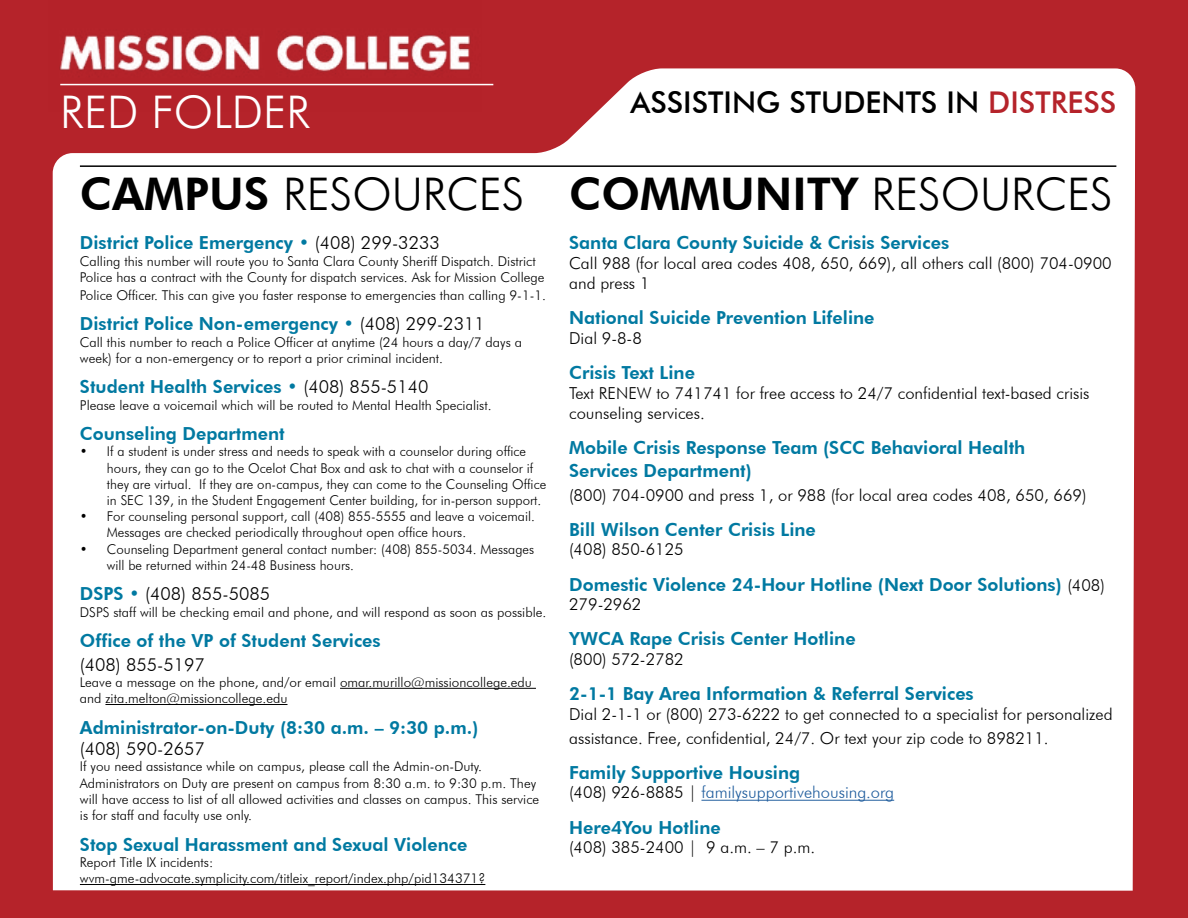
<style>
.page{position:relative;width:1188px;height:918px;background:#b5232a}
.page>*{position:absolute;margin:0;border:0;box-sizing:border-box;transform-origin:0 0}
.t1{font:800 45px "Futura BT";color:#000}
.t2{font:300 45px "Futura BT";color:#000}
.t3{font:300 45px "Futura BT";color:#fff}
.t4{font:500 30px "Futura BT";color:#000}
.t5{font:800 18px/23.4px "Futura BT";color:#0079a1}
.t6{font:300 18px "Futura BT";color:#000}
.t7{font:300 16.5px/19.8px "Futura BT";color:#000}
.t8{font:300 16.5px "Futura BT";color:#215e9e}
.t9{font:300 13.5px/16.2px "Futura BT";color:#000}
.s1{color:#b5232a}
.s2{font-weight:800}
.s3{font-weight:300;color:#000}
.s4{font-weight:800;color:#0079a1}
.s5{font-weight:300}
.s6{font-weight:300;font-size:16.5px;color:#000}
.s7{color:#000}
</style>
<div class="page">
<div style="left:53px;top:68px;width:1082px;height:823px;background:#fff"></div>
<img style="left:53px;top:34px;width:429px;height:77px">
<hr style="left:60px;top:84px;width:433px;height:1px;background:#fff">
<hr style="left:80px;top:165px;width:1036px;height:2px;background:#000">
<hr style="left:340px;top:688px;width:196px;height:1px;background:#000">
<hr style="left:105px;top:704px;width:183px;height:1px;background:#000">
<hr style="left:80px;top:884px;width:405px;height:1px;background:#000">
<hr style="left:701px;top:800px;width:193px;height:1px;background:#215e9e">
<h1 class="t3" style="left:60px;top:85px;width:251px">RED FOLDER</h1>
<h2 class="t4" style="left:631px;top:84px;width:487px">ASSISTING STUDENTS IN <span class="s1">DISTRESS</span></h2>
<h1 class="t2" style="left:80px;top:167px;width:446px"><span class="s2">CAMPUS</span> RESOURCES</h1>
<h3 class="t5" style="left:80px;top:231px;width:361px">District Police Emergency • <span class="s3">(408) 299-3233</span></h3>
<p class="t9" style="left:80px;top:253px;width:466px">Calling this number will route you to Santa Clara County Sheriff Dispatch. District<br>Police has a contract with the County for dispatch services. Ask for Mission College</p>
<p class="t9" style="left:80px;top:287px;width:468px">Police Officer. This can give you faster response to emergencies than calling 9-1-1.</p>
<h3 class="t5" style="left:80px;top:312px;width:406px">District Police Non-emergency • <span class="s3">(408) 299-2311</span></h3>
<p class="t9" style="left:80px;top:334px;width:444px">Call this number to reach a Police Officer at anytime (24 hours a day/7 days a week) for a non-emergency or to report a prior criminal incident.</p>
<h3 class="t5" style="left:80px;top:375px;width:350px">Student Health Services • <span class="s3">(408) 855-5140</span></h3>
<p class="t9" style="left:80px;top:397px;width:413px">Please leave a voicemail which will be routed to Mental Health Specialist.</p>
<h3 class="t5" style="left:80px;top:422px;width:206px">Counseling Department</h3>
<p class="t9" style="left:107px;top:443px;width:441px;text-indent:-27px">• If a student is under stress and needs to speak with a counselor during office hours, they can go to the Ocelot Chat Box and ask to chat with a counselor if they are virtual. If they are on-campus, they can come to the Counseling Office in SEC 139, in the Student Engagement Center building, for in-person support.</p>
<p class="t9" style="left:107px;top:508px;width:430px;text-indent:-27px">• For counseling personal support, call (408) 855-5555 and leave a voicemail.<br>Messages are checked periodically throughout open office hours.</p>
<p class="t9" style="left:107px;top:541px;width:429px;text-indent:-27px">• Counseling Department general contact number: (408) 855-5034. Messages will be returned within 24-48 Business hours.</p>
<h3 class="t6" style="left:80px;top:583px;width:192px"><span class="s4">DSPS •</span> (408) 855-5085</h3>
<p class="t9" style="left:80px;top:604px;width:468px">DSPS staff will be checking email and phone, and will respond as soon as possible.</p>
<h3 class="t5" style="left:80px;top:629px;width:302px">Office of the VP of Student Services</h3>
<h3 class="t6" style="left:80px;top:653px;width:126px">(408) 855-5197</h3>
<p class="t9" style="left:80px;top:674px;width:454px">Leave a message on the phone, and/or email omar.murillo@missioncollege.edu and zita.melton@missioncollege.edu</p>
<h3 class="t5" style="left:80px;top:715px;width:400px">Administrator-on-Duty (8:30 a.m. – 9:30 p.m.)</h3>
<h3 class="t6" style="left:80px;top:738px;width:126px">(408) 590-2657</h3>
<p class="t9" style="left:80px;top:758px;width:461px">If you need assistance while on campus, please call the Admin-on-Duty.<br>Administrators on Duty are present on campus from 8:30 a.m. to 9:30 p.m. They will have access to list of all allowed activities and classes on campus. This service is for staff and faculty use only.</p>
<h3 class="t5" style="left:80px;top:832px;width:389px">Stop Sexual Harassment and Sexual Violence</h3>
<p class="t9" style="left:80px;top:854px;width:407px">Report Title IX incidents: wvm-gme-advocate.symplicity.com/titleix_report/index.php/pid134371?</p>
<h1 class="t1" style="left:569px;top:167px;width:545px">COMMUNITY <span class="s5">RESOURCES</span></h1>
<h3 class="t5" style="left:569px;top:231px;width:382px">Santa Clara County Suicide &amp; Crisis Services</h3>
<p class="t7" style="left:569px;top:253px;width:544px">Call 988 (for local area codes 408, 650, 669), all others call (800) 704-0900 and press 1</p>
<h3 class="t5" style="left:569px;top:306px;width:307px">National Suicide Prevention Lifeline</h3>
<p class="t7" style="left:569px;top:328px;width:74px">Dial 9-8-8</p>
<h3 class="t5" style="left:569px;top:361px;width:127px">Crisis Text Line</h3>
<p class="t7" style="left:569px;top:383px;width:522px">Text RENEW to 741741 for free access to 24/7 confidential text-based crisis counseling services.</p>
<h3 class="t5" style="left:569px;top:435px;width:458px">Mobile Crisis Response Team (SCC Behavioral Health<br>Services Department)</h3>
<p class="t7" style="left:569px;top:485px;width:519px">(800) 704-0900 and press 1, or 988 (for local area codes 408, 650, 669)</p>
<h3 class="t5" style="left:569px;top:517px;width:248px">Bill Wilson Center Crisis Line</h3>
<p class="t7" style="left:569px;top:540px;width:116px">(408) 850-6125</p>
<h3 class="t5" style="left:569px;top:572px;width:537px">Domestic Violence 24-Hour Hotline (Next Door Solutions) <span class="s6">(408)</span></h3>
<p class="t7" style="left:569px;top:594px;width:74px">279-2962</p>
<h3 class="t5" style="left:569px;top:627px;width:288px">YWCA Rape Crisis Center Hotline</h3>
<p class="t7" style="left:569px;top:649px;width:116px">(800) 572-2782</p>
<h3 class="t5" style="left:569px;top:682px;width:406px">2-1-1 Bay Area Information &amp; Referral Services</h3>
<p class="t7" style="left:569px;top:702px;width:545px;line-height:23.4px">Dial 2-1-1 or (800) 273-6222 to get connected to a specialist for personalized assistance. Free, confidential, 24/7. Or text your zip code to 898211.</p>
<h3 class="t5" style="left:569px;top:760px;width:233px">Family Supportive Housing</h3>
<p class="t8" style="left:569px;top:783px;width:327px"><span class="s7">(408) 926-8885 |</span> familysupportivehousing.org</p>
<h3 class="t5" style="left:569px;top:815px;width:153px">Here4You Hotline</h3>
<p class="t7" style="left:569px;top:837px;width:248px">(408) 385-2400 | 9 a.m. – 7 p.m.</p>
</div>
